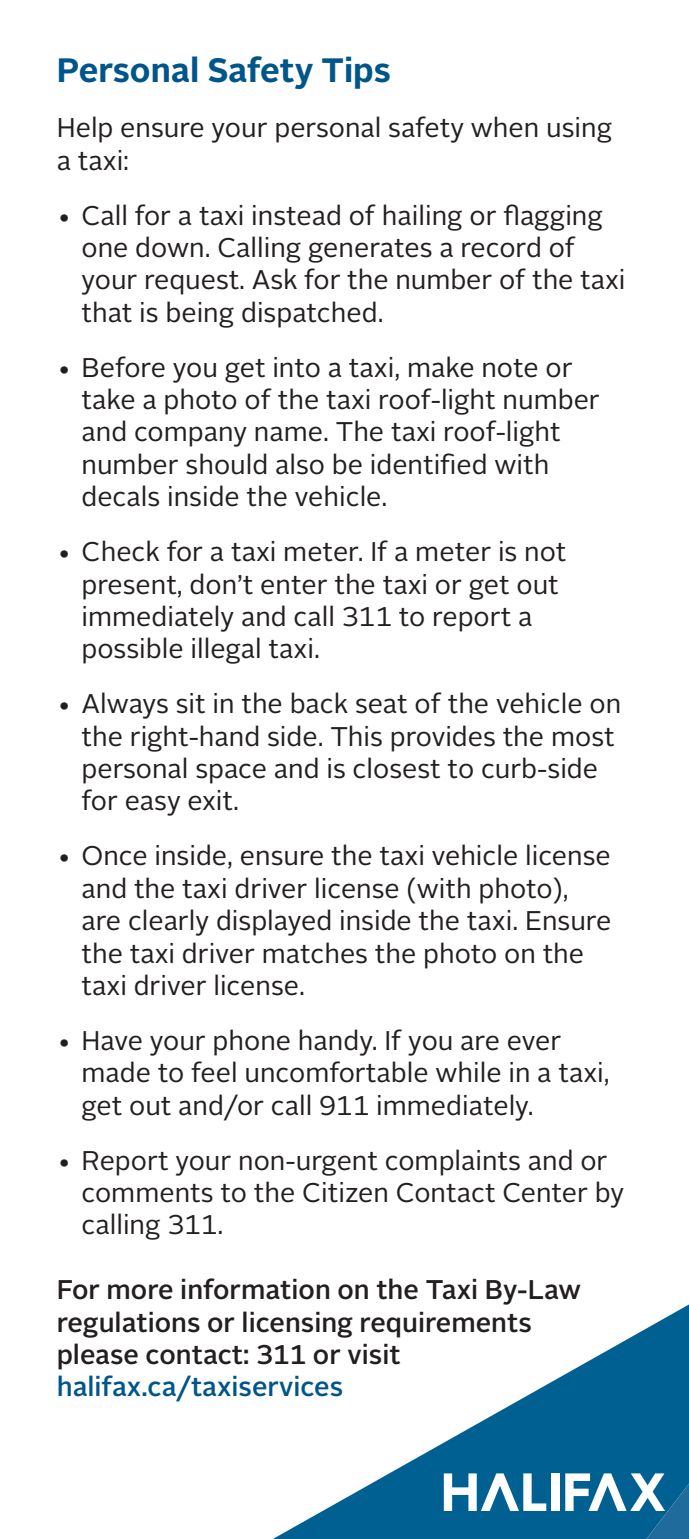
<style>
.page{position:relative;width:689px;height:1539px;background:#fff}
.page>*{position:absolute;margin:0;border:0;box-sizing:border-box;transform-origin:0 0}
.t1{font:700 33.75px "Alright Sans";color:#00568a}
.t2{font:27px/32.4px "Alright Sans";color:#231f20}
.t3{font:500 27px/32.4px "Alright Sans";color:#231f20}
.t4{font:500 27px "Alright Sans";color:#00568a}
</style>
<div class="page">
<svg style="left:273px;top:1305px;width:415px;height:234px"></svg>
<div style="left:551px;top:1473px;width:9px;height:38px;background:#fff"></div>
<svg style="left:565px;top:1473px;width:123px;height:66px"></svg>
<svg style="left:444px;top:1473px;width:102px;height:38px"></svg>
<p class="t1" style="left:57px;top:47px;width:335px">Personal Safety Tips</p>
<p class="t2" style="left:57px;top:112px;width:557px">Help ensure your personal safety when using a taxi:</p>
<p class="t2" style="left:57px;top:199px;width:547px;text-align:center">• Call for a taxi instead of hailing or flagging one down. Calling generates a record of</p>
<p class="t2" style="left:81px;top:264px;width:545px">your request. Ask for the number of the taxi that is being dispatched.</p>
<p class="t2" style="left:81px;top:351px;width:520px;text-indent:-25px">• Before you get into a taxi, make note or take a photo of the taxi roof-light number and company name. The taxi roof-light number should also be identified with</p>
<p class="t2" style="left:81px;top:481px;width:307px">decals inside the vehicle.</p>
<p class="t2" style="left:57px;top:536px;width:511px">• Check for a taxi meter. If a meter is not</p>
<p class="t2" style="left:81px;top:568px;width:479px">present, don’t enter the taxi or get out immediately and call 311 to report a</p>
<p class="t2" style="left:81px;top:633px;width:240px">possible illegal taxi.</p>
<p class="t2" style="left:81px;top:688px;width:541px;text-indent:-25px">• Always sit in the back seat of the vehicle on the right-hand side. This provides the most personal space and is closest to curb-side for easy exit.</p>
<p class="t2" style="left:81px;top:840px;width:531px;text-indent:-25px">• Once inside, ensure the taxi vehicle license and the taxi driver license (with photo), are clearly displayed inside the taxi. Ensure the taxi driver matches the photo on the</p>
<p class="t2" style="left:81px;top:970px;width:225px">taxi driver license.</p>
<p class="t2" style="left:81px;top:1025px;width:529px;text-indent:-25px">• Have your phone handy. If you are ever made to feel uncomfortable while in a taxi, get out and/or call 911 immediately.</p>
<p class="t2" style="left:81px;top:1144px;width:544px;text-indent:-25px">• Report your non-urgent complaints and or comments to the Citizen Contact Center by calling 311.</p>
<p class="t3" style="left:57px;top:1274px;width:525px">For more information on the Taxi By-Law regulations or licensing requirements</p>
<p class="t3" style="left:57px;top:1339px;width:345px">please contact: 311 or visit</p>
<p class="t4" style="left:57px;top:1368px;width:288px">halifax.ca/taxiservices</p>
</div>
